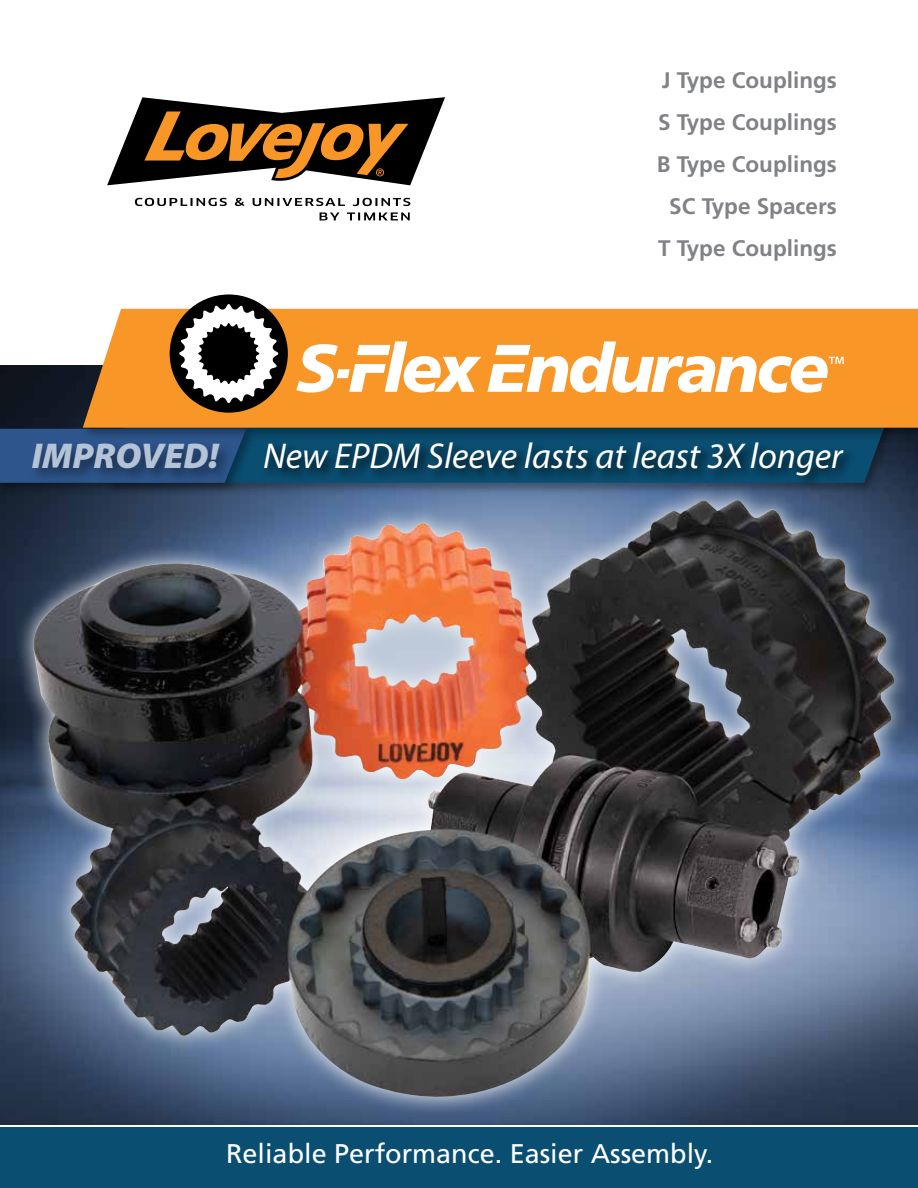
<style>
.page{position:relative;width:918px;height:1188px;background:#fff}
.page>*{position:absolute;margin:0;border:0;box-sizing:border-box;transform-origin:0 0}
.t1{font:italic 36px "Myriad Pro";color:#fff}
.t2{font:27px "Frutiger LT";color:#fff}
.t3{font:700 22.5px/42px "Frutiger LT";color:#808285;text-align:center}
.s1{font-weight:900}
</style>
<div class="page">
<img style="left:0;top:366px;width:918px;height:758px">
<div style="left:0;top:1128px;width:918px;height:60px;background:#0a4e71"></div>
<svg style="left:258px;top:441px;width:651px;height:41px;background:#173750"></svg>
<div style="left:0;top:425px;width:258px;height:71px;background:#000;opacity:.34"></div>
<svg style="left:0;top:429px;width:246px;height:54px;background:#275285"></svg>
<svg style="left:107px;top:97px;width:338px;height:88px"></svg>
<svg style="left:320px;top:212px;width:90px;height:8px"></svg>
<svg style="left:135px;top:198px;width:275px;height:8px"></svg>
<div style="left:261px;top:440px;width:595px;height:49px;background:#000;opacity:.75"></div>
<div style="left:29px;top:439px;width:206px;height:46px;background:#000;opacity:.75"></div>
<div style="left:80px;top:305px;width:838px;height:136px;background:#000;opacity:.34"></div>
<div style="left:83px;top:309px;width:835px;height:119px;background:#f89728"></div>
<svg style="left:296px;top:341px;width:185px;height:52px"></svg>
<div style="left:170px;top:294px;width:118px;height:119px;background:#000;border-radius:50%"></div>
<svg style="left:179px;top:304px;width:99px;height:99px"></svg>
<svg style="left:487px;top:342px;width:357px;height:51px"></svg>
<div style="left:15px;top:482px;width:898px;height:634px;background:#fff;opacity:.87"></div>
<img style="left:31px;top:499px;width:704px;height:498px">
<p class="t3" style="left:657px;top:59px;width:182px">J Type Couplings<br>S Type Couplings<br>B Type Couplings<br>SC Type Spacers<br>T Type Couplings</p>
<h1 class="t1" style="left:32px;top:434px;width:812px"><span class="s1">IMPROVED!</span> New EPDM Sleeve lasts at least 3X longer</h1>
<p class="t2" style="left:226px;top:1138px;width:489px">Reliable Performance. Easier Assembly.</p>
</div>
